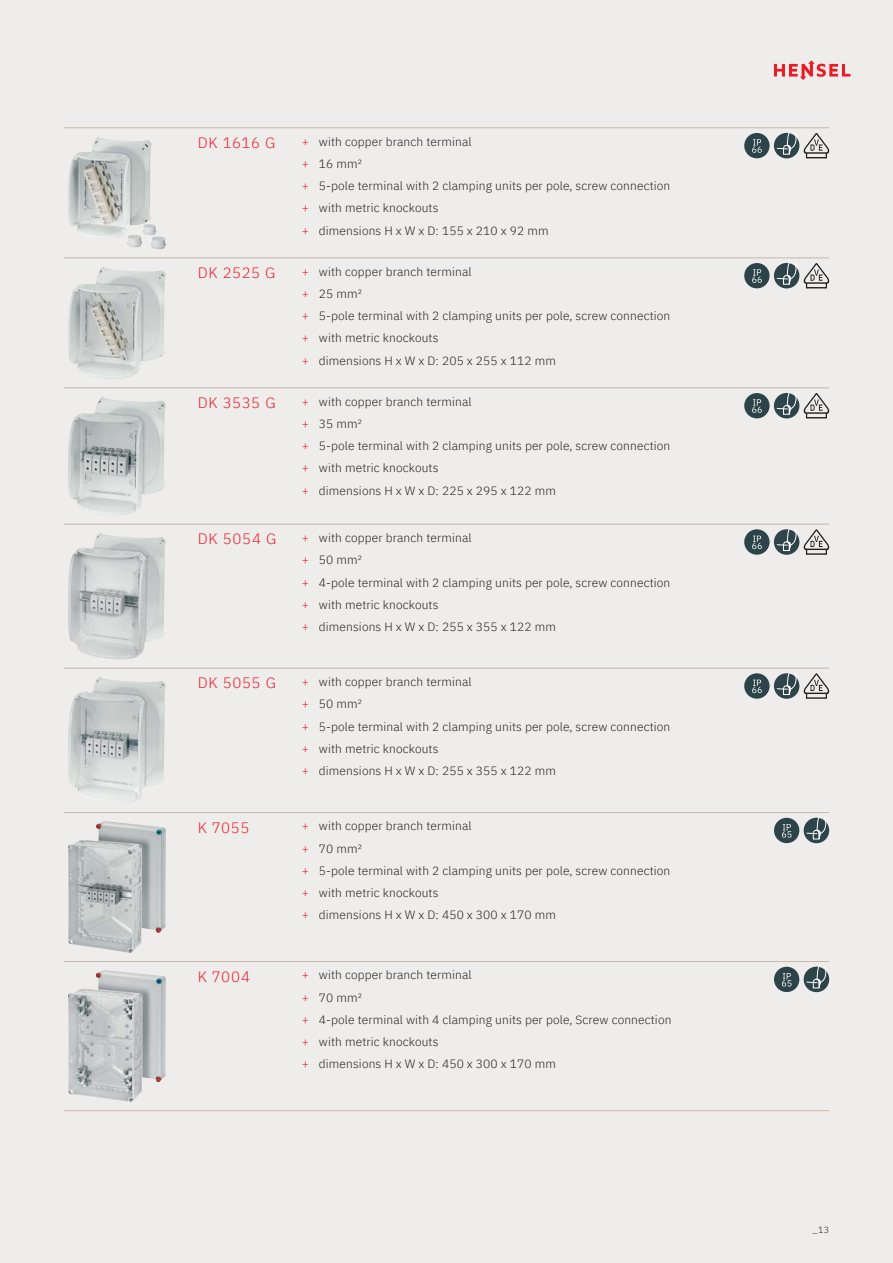
<style>
.page{position:relative;width:893px;height:1263px;background:#eeedec}
.page>*{position:absolute;margin:0;border:0;box-sizing:border-box;transform-origin:0 0}
.t1{font:300 15px "IBM Plex Sans";letter-spacing:.045em;color:#ed1c24}
.t2{font:300 12px/22.2px "IBM Plex Sans";letter-spacing:.01em;color:#231f20}
.t3{font:300 9px "IBM Plex Sans";color:#231f20}
.s1{color:#ed1c24}
</style>
<div class="page">
<svg style="left:774px;top:60px;width:76px;height:20px"></svg>
<hr style="left:64px;top:128px;width:765px;height:1px;background:#c8b8a7">
<hr style="left:64px;top:258px;width:765px;height:1px;background:#c8b8a7">
<hr style="left:64px;top:388px;width:765px;height:1px;background:#c8b8a7">
<hr style="left:64px;top:524px;width:765px;height:1px;background:#c8b8a7">
<hr style="left:64px;top:668px;width:765px;height:1px;background:#c8b8a7">
<hr style="left:64px;top:812px;width:765px;height:1px;background:#c8b8a7">
<hr style="left:64px;top:961px;width:765px;height:1px;background:#c8b8a7">
<hr style="left:64px;top:1110px;width:765px;height:1px;background:#c8b8a7">
<img style="left:68px;top:136px;width:98px;height:113px">
<img style="left:68px;top:267px;width:98px;height:112px">
<img style="left:68px;top:397px;width:98px;height:118px">
<img style="left:68px;top:533px;width:98px;height:127px">
<img style="left:68px;top:677px;width:98px;height:126px">
<img style="left:68px;top:821px;width:98px;height:132px">
<img style="left:68px;top:970px;width:98px;height:132px">
<div style="left:744px;top:133px;width:26px;height:25px;background:#2c4449;border-radius:50%"></div>
<svg style="left:752px;top:139px;width:10px;height:14px"></svg>
<div style="left:774px;top:133px;width:25px;height:25px;background:#2d444a;border-radius:50%"></div>
<svg style="left:777px;top:133px;width:21px;height:22px"></svg>
<svg style="left:804px;top:133px;width:25px;height:25px"></svg>
<div style="left:744px;top:263px;width:26px;height:25px;background:#2c4449;border-radius:50%"></div>
<svg style="left:752px;top:269px;width:10px;height:14px"></svg>
<div style="left:774px;top:263px;width:25px;height:25px;background:#2d444a;border-radius:50%"></div>
<svg style="left:777px;top:263px;width:21px;height:22px"></svg>
<svg style="left:804px;top:263px;width:25px;height:25px"></svg>
<div style="left:744px;top:393px;width:26px;height:25px;background:#2c4449;border-radius:50%"></div>
<svg style="left:752px;top:399px;width:10px;height:14px"></svg>
<div style="left:774px;top:393px;width:25px;height:25px;background:#2d444a;border-radius:50%"></div>
<svg style="left:777px;top:393px;width:21px;height:22px"></svg>
<svg style="left:804px;top:393px;width:25px;height:25px"></svg>
<div style="left:744px;top:529px;width:26px;height:26px;background:#2c4449;border-radius:50%"></div>
<svg style="left:752px;top:536px;width:10px;height:13px"></svg>
<div style="left:774px;top:529px;width:25px;height:26px;background:#2d444a;border-radius:50%"></div>
<svg style="left:777px;top:529px;width:21px;height:22px"></svg>
<svg style="left:804px;top:529px;width:25px;height:26px"></svg>
<div style="left:744px;top:673px;width:26px;height:26px;background:#2c4449;border-radius:50%"></div>
<svg style="left:752px;top:680px;width:10px;height:13px"></svg>
<div style="left:774px;top:673px;width:25px;height:26px;background:#2d444a;border-radius:50%"></div>
<svg style="left:777px;top:673px;width:21px;height:22px"></svg>
<svg style="left:804px;top:673px;width:25px;height:26px"></svg>
<div style="left:774px;top:818px;width:25px;height:25px;background:#2c4449;border-radius:50%"></div>
<svg style="left:782px;top:824px;width:9px;height:13px"></svg>
<div style="left:804px;top:818px;width:25px;height:25px;background:#2d444a;border-radius:50%"></div>
<svg style="left:806px;top:818px;width:22px;height:22px"></svg>
<div style="left:774px;top:967px;width:25px;height:25px;background:#2c4449;border-radius:50%"></div>
<svg style="left:782px;top:973px;width:9px;height:13px"></svg>
<div style="left:804px;top:967px;width:25px;height:25px;background:#2d444a;border-radius:50%"></div>
<svg style="left:806px;top:967px;width:22px;height:22px"></svg>
<p class="t1" style="left:198px;top:133px;width:79px">DK 1616 G</p>
<p class="t2" style="left:302px;top:130px;width:370px"><span class="s1">+</span> with copper branch terminal<br><span class="s1">+</span> 16 mm²<br><span class="s1">+</span> 5-pole terminal with 2 clamping units per pole, screw connection <span class="s1">+</span> with metric knockouts<br><span class="s1">+</span> dimensions H x W x D: 155 x 210 x 92 mm</p>
<p class="t1" style="left:198px;top:263px;width:79px">DK 2525 G</p>
<p class="t2" style="left:302px;top:260px;width:370px"><span class="s1">+</span> with copper branch terminal<br><span class="s1">+</span> 25 mm²<br><span class="s1">+</span> 5-pole terminal with 2 clamping units per pole, screw connection <span class="s1">+</span> with metric knockouts<br><span class="s1">+</span> dimensions H x W x D: 205 x 255 x 112 mm</p>
<p class="t1" style="left:198px;top:393px;width:79px">DK 3535 G</p>
<p class="t2" style="left:302px;top:390px;width:370px"><span class="s1">+</span> with copper branch terminal<br><span class="s1">+</span> 35 mm²<br><span class="s1">+</span> 5-pole terminal with 2 clamping units per pole, screw connection <span class="s1">+</span> with metric knockouts<br><span class="s1">+</span> dimensions H x W x D: 225 x 295 x 122 mm</p>
<p class="t1" style="left:198px;top:529px;width:80px">DK 5054 G</p>
<p class="t2" style="left:302px;top:526px;width:370px"><span class="s1">+</span> with copper branch terminal<br><span class="s1">+</span> 50 mm²<br><span class="s1">+</span> 4-pole terminal with 2 clamping units per pole, screw connection <span class="s1">+</span> with metric knockouts<br><span class="s1">+</span> dimensions H x W x D: 255 x 355 x 122 mm</p>
<p class="t1" style="left:198px;top:673px;width:80px">DK 5055 G</p>
<p class="t2" style="left:302px;top:670px;width:370px"><span class="s1">+</span> with copper branch terminal<br><span class="s1">+</span> 50 mm²<br><span class="s1">+</span> 5-pole terminal with 2 clamping units per pole, screw connection <span class="s1">+</span> with metric knockouts<br><span class="s1">+</span> dimensions H x W x D: 255 x 355 x 122 mm</p>
<p class="t1" style="left:198px;top:817px;width:53px">K 7055</p>
<p class="t2" style="left:302px;top:815px;width:370px"><span class="s1">+</span> with copper branch terminal<br><span class="s1">+</span> 70 mm²<br><span class="s1">+</span> 5-pole terminal with 2 clamping units per pole, screw connection <span class="s1">+</span> with metric knockouts<br><span class="s1">+</span> dimensions H x W x D: 450 x 300 x 170 mm</p>
<p class="t1" style="left:198px;top:966px;width:54px">K 7004</p>
<p class="t2" style="left:302px;top:964px;width:371px"><span class="s1">+</span> with copper branch terminal<br><span class="s1">+</span> 70 mm²<br><span class="s1">+</span> 4-pole terminal with 4 clamping units per pole, Screw connection <span class="s1">+</span> with metric knockouts<br><span class="s1">+</span> dimensions H x W x D: 450 x 300 x 170 mm</p>
<p class="t3" style="left:813px;top:1224px;width:18px">_13</p>
</div>
